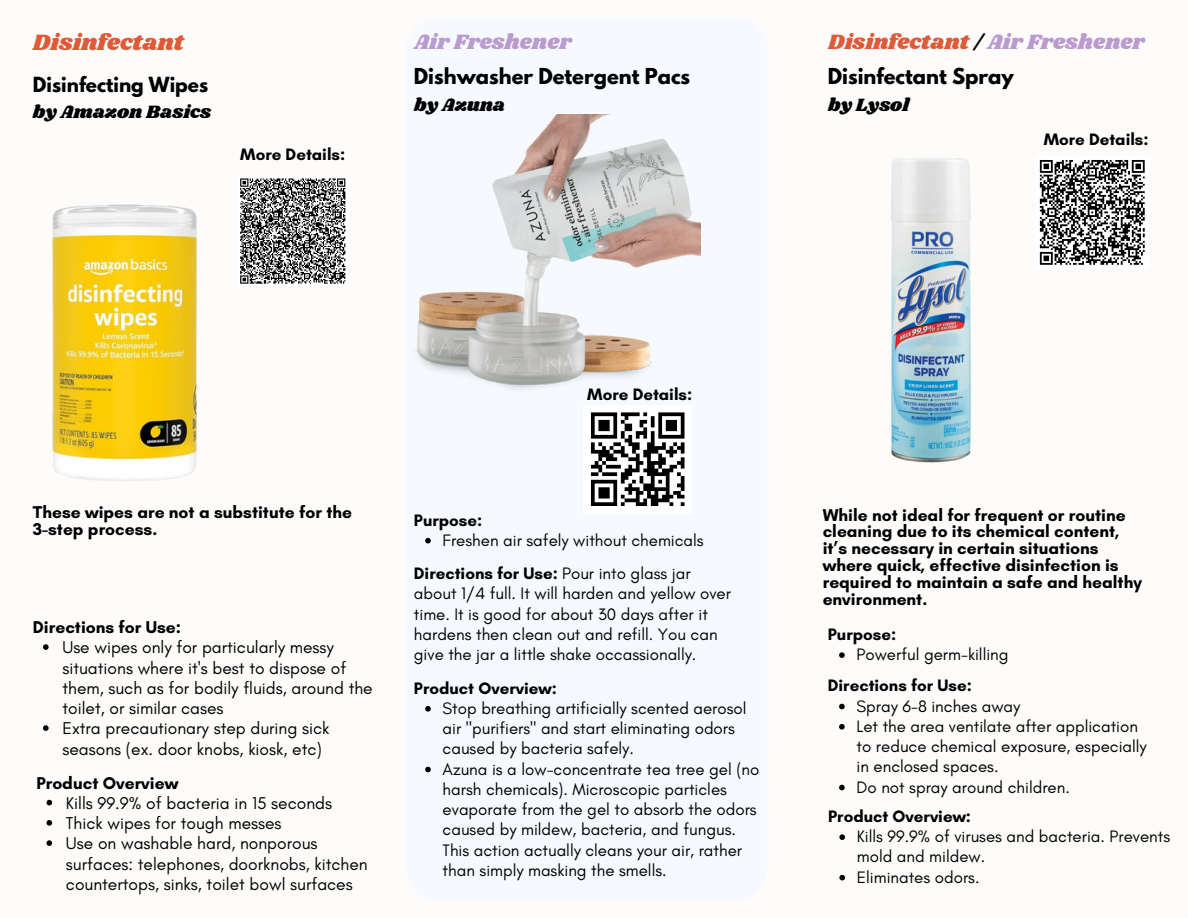
<style>
.page{position:relative;width:1188px;height:918px;background:#fdfcfa}
.page>*{position:absolute;margin:0;border:0;box-sizing:border-box;transform-origin:0 0}
.t1{font:22.95px "Shrikhand";color:#dd5b38}
.t2{font:21.45px "Shrikhand";color:#dd5b38}
.t3{font:21.45px "Shrikhand";color:#bb9bcf}
.t4{font:700 19.5px "League Spartan";color:#000}
.t5{font:18.45px "Shrikhand";color:#000}
.t6{font:700 18.45px "League Spartan";color:#000}
.t7{font:17.4px/20.2px "Glacial Indifference";color:#000}
.t8{font:700 17.4px/16.8px "Glacial Indifference";color:#000}
.t9{font:16.95px/20.2px "Glacial Indifference";color:#000}
.t10{font:700 16.95px "Glacial Indifference";color:#000}
.s1{color:#000}
.s2{color:#bb9bcf}
.s3{font-weight:700}
</style>
<div class="page">
<img style="left:52px;top:204px;width:146px;height:277px">
<div style="left:238px;top:176px;width:110px;height:110px;background:#fff"></div>
<svg style="left:240px;top:178px;width:106px;height:106px"></svg>
<div style="left:406px;top:17px;width:362px;height:884px;background:#f6faff;border-radius:33px"></div>
<div style="left:583px;top:405px;width:109px;height:108px;background:#fff"></div>
<svg style="left:591px;top:412px;width:94px;height:94px"></svg>
<img style="left:416px;top:114px;width:285px;height:276px">
<img style="left:891px;top:158px;width:80px;height:305px">
<svg style="left:839px;top:704px;width:6px;height:5px"></svg>
<svg style="left:839px;top:724px;width:6px;height:6px"></svg>
<svg style="left:839px;top:785px;width:6px;height:5px"></svg>
<svg style="left:839px;top:834px;width:6px;height:6px"></svg>
<svg style="left:839px;top:875px;width:6px;height:5px"></svg>
<svg style="left:839px;top:652px;width:6px;height:6px"></svg>
<svg style="left:43px;top:644px;width:6px;height:6px"></svg>
<svg style="left:43px;top:725px;width:6px;height:6px"></svg>
<svg style="left:47px;top:800px;width:5px;height:5px"></svg>
<svg style="left:47px;top:820px;width:5px;height:6px"></svg>
<svg style="left:47px;top:840px;width:5px;height:6px"></svg>
<svg style="left:425px;top:706px;width:6px;height:6px"></svg>
<svg style="left:425px;top:767px;width:6px;height:5px"></svg>
<svg style="left:425px;top:538px;width:6px;height:6px"></svg>
<div style="left:1036px;top:156px;width:112px;height:112px;background:#fff"></div>
<svg style="left:1039px;top:160px;width:106px;height:105px"></svg>
<p class="t1" style="left:33px;top:27px;width:152px">Disinfectant</p>
<h4 class="t6" style="left:33px;top:75px;width:177px">Disinfecting Wipes</h4>
<p class="t5" style="left:33px;top:99px;width:180px">by Amazon Basics</p>
<h4 class="t10" style="left:240px;top:144px;width:106px">More Details:</h4>
<h1 class="t3" style="left:414px;top:27px;width:159px">Air Freshener</h1>
<p class="t4" style="left:414px;top:67px;width:278px">Dishwasher Detergent Pacs</p>
<p class="t5" style="left:414px;top:92px;width:92px">by Azuna</p>
<h2 class="t2" style="left:828px;top:27px;width:318px">Disinfectant <span class="s1">/</span> <span class="s2">Air Freshener</span></h2>
<p class="t4" style="left:828px;top:67px;width:187px">Disinfectant Spray</p>
<p class="t5" style="left:828px;top:92px;width:83px">by Lysol</p>
<h1 class="t10" style="left:1044px;top:129px;width:106px">More Details:</h1>
<p class="t8" style="left:33px;top:503px;width:321px">These wipes are not a substitute for the<br>3-step process.</p>
<p class="t8" style="left:33px;top:619px;width:150px">Directions for Use:</p>
<p class="t7" style="left:62px;top:637px;width:312px">Use wipes only for particularly messy situations where it's best to dispose of them, such as for bodily fluids, around the toilet, or similar cases</p>
<h4 class="t7" style="left:62px;top:718px;width:269px">Extra precautionary step during sick seasons (ex. door knobs, kiosk, etc)</h4>
<p class="t8" style="left:36px;top:774px;width:143px">Product Overview</p>
<h1 class="t7" style="left:66px;top:793px;width:268px">Kills 99.9% of bacteria in 15 seconds</h1>
<h2 class="t7" style="left:66px;top:813px;width:217px">Thick wipes for tough messes</h2>
<h3 class="t7" style="left:66px;top:833px;width:303px">Use on washable hard, nonporous surfaces: telephones, doorknobs, kitchen countertops, sinks, toilet bowl surfaces</h3>
<p class="t10" style="left:587px;top:384px;width:106px">More Details:</p>
<h4 class="t10" style="left:414px;top:509px;width:70px">Purpose:</h4>
<h4 class="t9" style="left:443px;top:530px;width:263px">Freshen air safely without chemicals</h4>
<h2 class="t9" style="left:414px;top:563px;width:319px"><span class="s3">Directions for Use:</span> Pour into glass jar about 1/4 full. It will harden and yellow over time. It is good for about 30 days after it hardens then clean out and refill. You can give the jar a little shake occassionally.</h2>
<h3 class="t10" style="left:414px;top:677px;width:144px">Product Overview:</h3>
<p class="t9" style="left:443px;top:698px;width:305px">Stop breathing artificially scented aerosol air "purifiers" and start eliminating odors caused by bacteria safely.</p>
<h4 class="t9" style="left:443px;top:759px;width:318px">Azuna is a low-concentrate tea tree gel (no harsh chemicals). Microscopic particles evaporate from the gel to absorb the odors caused by mildew, bacteria, and fungus.<br>This action actually cleans your air, rather than simply masking the smells.</h4>
<h4 class="t8" style="left:823px;top:506px;width:321px">While not ideal for frequent or routine cleaning due to its chemical content, it’s necessary in certain situations where quick, effective disinfection is required to maintain a safe and healthy environment.</h4>
<h4 class="t10" style="left:828px;top:624px;width:70px">Purpose:</h4>
<p class="t9" style="left:857px;top:644px;width:154px">Powerful germ-killing</p>
<h3 class="t10" style="left:828px;top:675px;width:146px">Directions for Use:</h3>
<h4 class="t9" style="left:857px;top:696px;width:165px">Spray 6-8 inches away</h4>
<p class="t9" style="left:857px;top:716px;width:292px">Let the area ventilate after application to reduce chemical exposure, especially in enclosed spaces.</p>
<p class="t9" style="left:857px;top:777px;width:215px">Do not spray around children.</p>
<h4 class="t10" style="left:828px;top:806px;width:144px">Product Overview:</h4>
<h4 class="t9" style="left:857px;top:826px;width:315px">Kills 99.9% of viruses and bacteria. Prevents mold and mildew.</h4>
<p class="t9" style="left:857px;top:867px;width:124px">Eliminates odors.</p>
</div>
